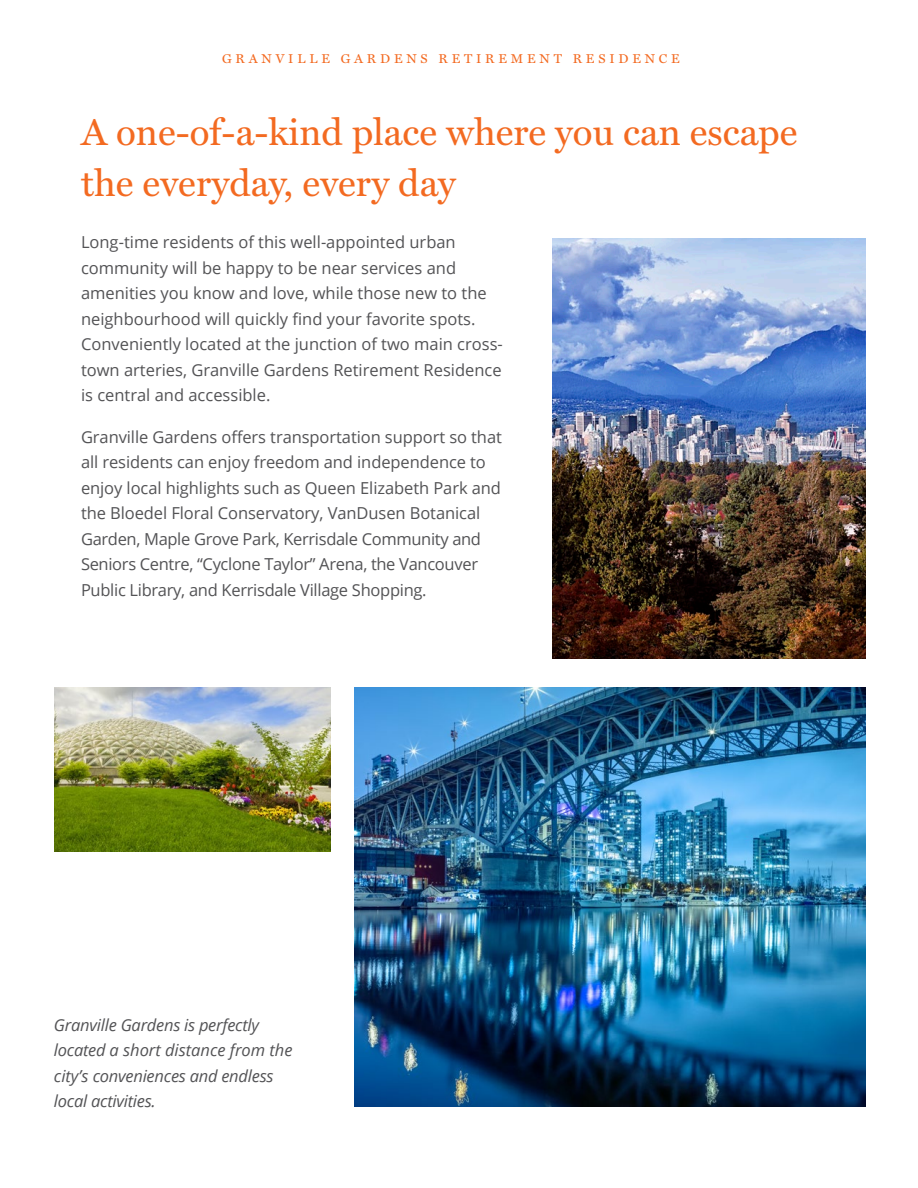
<style>
.page{position:relative;width:918px;height:1188px;background:#fff}
.page>*{position:absolute;margin:0;border:0;box-sizing:border-box;transform-origin:0 0}
._2-Section_Headline{font:37.5px/51px "Miller Text";color:#f36a21}
._1-Body_Copy{font:16.5px/25.5px "Open Sans";letter-spacing:-.005em;color:#535355}
._1-Body_Copy-2{font:italic 16.5px/25.5px "Open Sans";letter-spacing:-.015em;color:#535355}
._1-Body_Copy-3{font:12.9px "Miller Text";letter-spacing:.3em;color:#f36a21}
</style>
<div class="page">
<img style="left:553px;top:239px;width:312px;height:420px">
<img style="left:354px;top:687px;width:511px;height:420px">
<img style="left:55px;top:687px;width:275px;height:165px">
<p class="_1-Body_Copy-3" style="left:222px;top:51px;width:77px">Gra nvill</p>
<p class="_1-Body_Copy-3" style="left:321px;top:51px;width:154px">e Gar dens Retir</p>
<p class="_1-Body_Copy-3" style="left:498px;top:51px;width:183px">ement Resi denc e</p>
<p class="_2-Section_Headline" style="left:81px;top:107px;width:718px">A one-of-a-kind place where you can escape the everyday, every day</p>
<p class="_1-Body_Copy" style="left:81px;top:229px;width:423px">Long-time residents of this well-appointed urban community will be happy to be near services and amenities you know and love, while those new to the neighbourhood will quickly find your favorite spots.<br>Conveniently located at the junction of two main cross&shy;town arteries, Granville Gardens Retirement Residence is central and accessible.</p>
<p class="_1-Body_Copy" style="left:81px;top:424px;width:422px">Granville Gardens offers transportation support so that all residents can enjoy freedom and independence to enjoy local highlights such as Queen Elizabeth Park and the Bloedel Floral Conservatory, VanDusen Botanical Garden, Maple Grove Park, Kerrisdale Community and Seniors Centre, “Cyclone Taylor” Arena, the Vancouver Public Library, and Kerrisdale Village Shopping.</p>
<p class="_1-Body_Copy-2" style="left:54px;top:1011px;width:240px">Granville Gardens is perfectly located a short distance from the city’s conveniences and endless local activities.</p>
</div>
